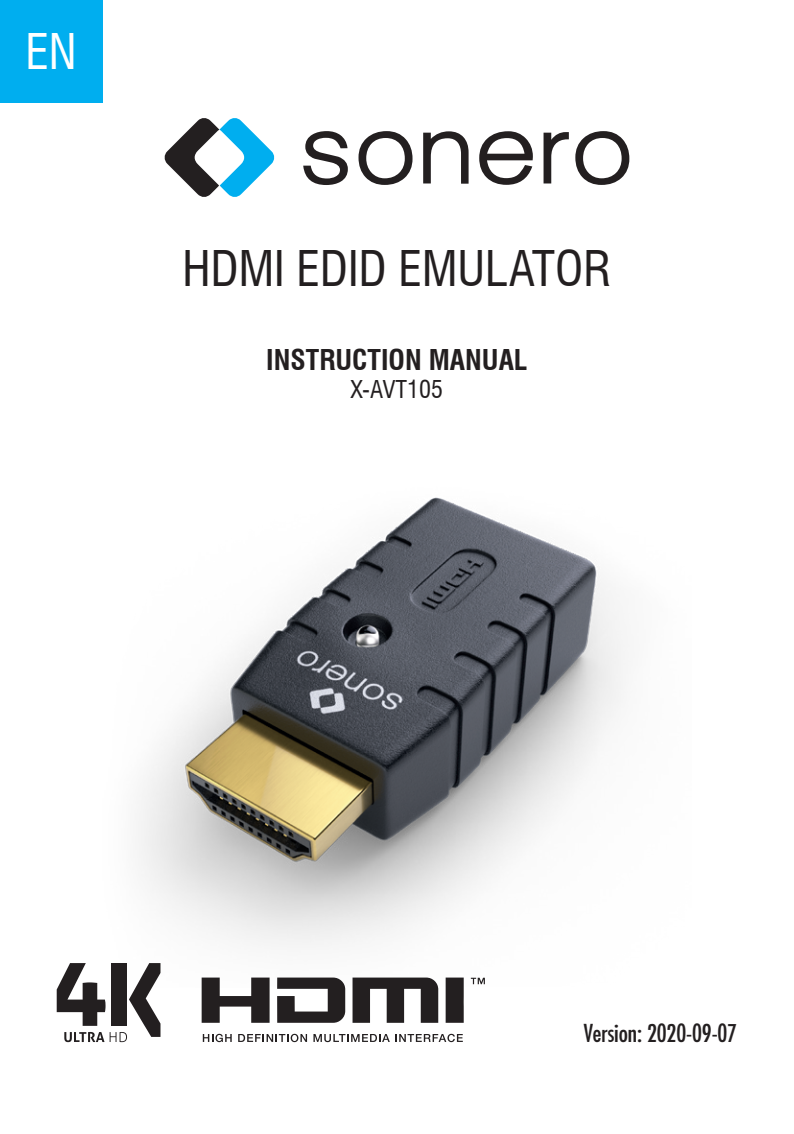
<style>
.page{position:relative;width:794px;height:1134px;background:#fff}
.page>*{position:absolute;margin:0;border:0;box-sizing:border-box;transform-origin:0 0}
.Bezeichnung{font:condensed 48px "Swiss 721 BT";color:#231f20}
.Bezeichnung-2{font:condensed 48px "Swiss 721 BT";color:#fff}
.User_Manual{font:700 condensed 28px "Swiss 721 BT";color:#231f20}
.Txt{font:condensed 24px "Futura";color:#231f20}
.Fließtext{font:condensed 24px "Swiss 721 BT";color:#231f20}
</style>
<div class="page">
<img style="left:138px;top:497px;width:488px;height:491px">
<div style="left:0;top:0;width:102px;height:102px;background:#00aeef"></div>
<svg style="left:165px;top:118px;width:110px;height:79px"></svg>
<svg style="left:303px;top:131px;width:45px;height:54px"></svg>
<svg style="left:358px;top:131px;width:54px;height:54px"></svg>
<svg style="left:423px;top:131px;width:45px;height:53px"></svg>
<svg style="left:479px;top:131px;width:54px;height:54px"></svg>
<svg style="left:543px;top:132px;width:26px;height:51px"></svg>
<svg style="left:575px;top:131px;width:54px;height:54px"></svg>
<svg style="left:202px;top:977px;width:67px;height:46px"></svg>
<svg style="left:277px;top:977px;width:68px;height:46px"></svg>
<svg style="left:352px;top:977px;width:86px;height:46px"></svg>
<svg style="left:445px;top:977px;width:19px;height:46px"></svg>
<svg style="left:203px;top:1034px;width:29px;height:8px"></svg>
<svg style="left:238px;top:1034px;width:69px;height:8px"></svg>
<svg style="left:313px;top:1034px;width:150px;height:8px"></svg>
<svg style="left:471px;top:978px;width:14px;height:6px"></svg>
<svg style="left:57px;top:963px;width:103px;height:79px"></svg>
<p class="Bezeichnung-2" style="left:25px;top:23px;width:53px">EN</p>
<p class="Bezeichnung" style="left:183px;top:240px;width:430px">HDMI EDID EMULATOR</p>
<p class="User_Manual" style="left:266px;top:343px;width:263px">INSTRUCTION MANUAL</p>
<p class="Fließtext" style="left:351px;top:375px;width:94px">X-AVT105</p>
<p class="Txt" style="left:584px;top:1018px;width:155px">Version: 2020-09-07</p>
</div>
